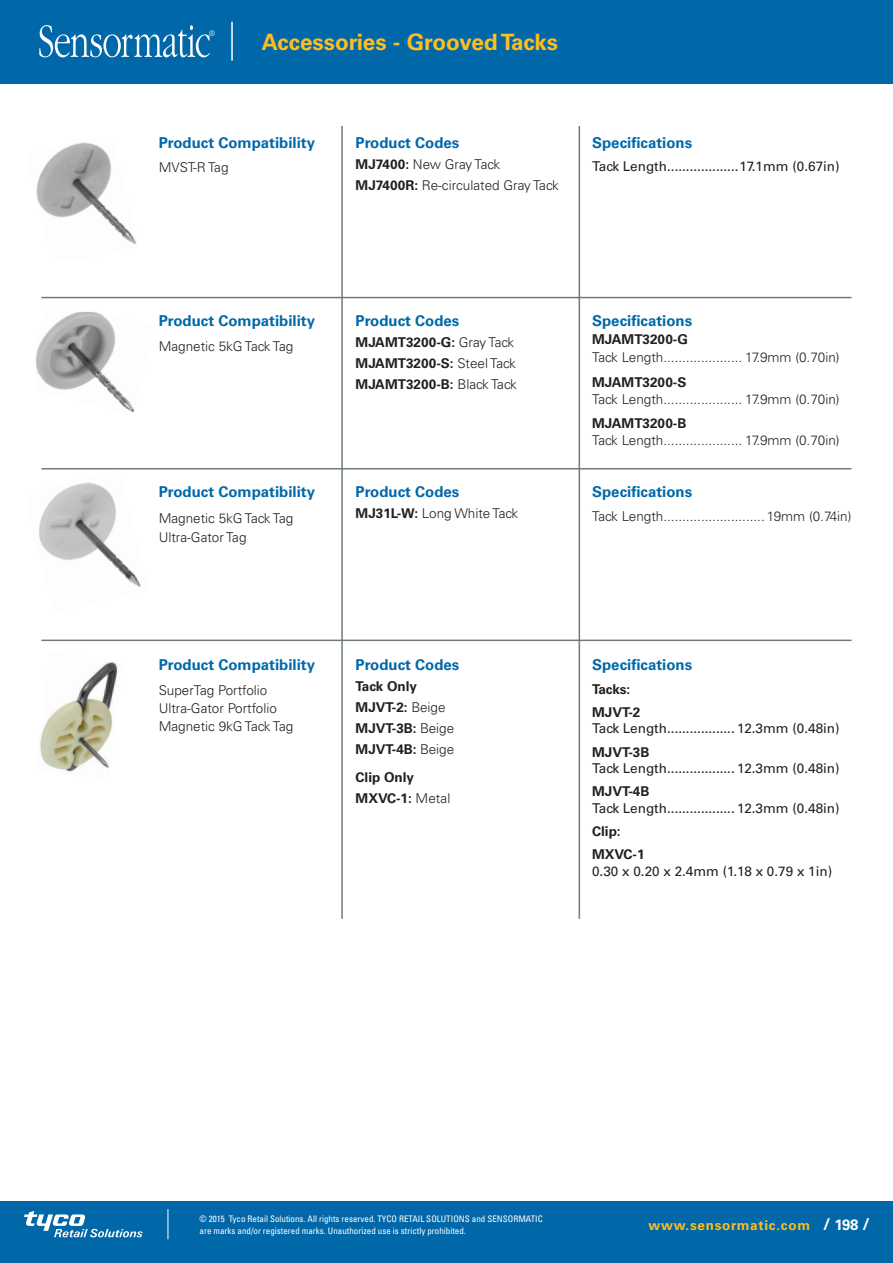
<style>
.page{position:relative;width:893px;height:1263px;background:#fff}
.page>*{position:absolute;margin:0;border:0;box-sizing:border-box;transform-origin:0 0}
.t1{font:700 22.5px "Univers LT Std";color:#fdbe1f}
.t2{font:700 15px "Univers LT Std";color:#0068a9}
.t3{font:300 13.5px/18px "Univers LT Std";color:#231f20}
.t4{font:13.5px "Univers LT Std";color:#231f20}
.t5{font:700 13.5px/21px "Univers LT Std";color:#231f20}
.t6{font:700 13.5px "Univers LT Std";letter-spacing:.055em;color:#fdbe1f}
.t7{font:condensed 9px/12px "Univers LT Std";color:#fff}
.s1{font-weight:700}
.s2{font-weight:300}
.s3{font-size:16.5px;color:#fff}
.s4{font-size:15px;color:#fff}
</style>
<div class="page">
<div style="left:0;top:1201px;width:893px;height:62px;background:#0068a9"></div>
<svg style="left:24px;top:1211px;width:118px;height:26px"></svg>
<hr style="left:168px;top:1209px;width:1px;height:30px;background:#fff">
<div style="left:0;top:0;width:893px;height:83px;background:#0068a9"></div>
<svg style="left:39px;top:25px;width:176px;height:32px"></svg>
<hr style="left:231px;top:22px;width:2px;height:39px;background:#fff">
<hr style="left:41px;top:297px;width:810px;height:1px;background:#70797c">
<hr style="left:41px;top:468px;width:810px;height:1px;background:#70797c">
<hr style="left:41px;top:640px;width:810px;height:1px;background:#70797c">
<hr style="left:579px;top:126px;width:1px;height:793px;background:#70797c">
<hr style="left:341px;top:126px;width:2px;height:793px;background:#70797c">
<img style="left:36px;top:142px;width:101px;height:103px">
<img style="left:38px;top:469px;width:110px;height:118px">
<img style="left:40px;top:662px;width:78px;height:110px">
<img style="left:35px;top:312px;width:100px;height:101px">
<h1 class="t1" style="left:262px;top:29px;width:298px">Accessories - Grooved Tacks</h1>
<p class="t2" style="left:159px;top:134px;width:158px">Product Compatibility</p>
<p class="t3" style="left:159px;top:159px;width:71px">MVST-R Tag</p>
<p class="t2" style="left:356px;top:134px;width:105px">Product Codes</p>
<p class="t3" style="left:356px;top:153px;width:205px;line-height:21px"><span class="s1">MJ7400:</span> New Gray Tack<br><span class="s1">MJ7400R:</span> Re-circulated Gray Tack</p>
<p class="t2" style="left:592px;top:134px;width:102px">Specifications</p>
<p class="t4" style="left:592px;top:158px;width:249px">Tack Length...................17.1mm (0.67in)</p>
<p class="t2" style="left:159px;top:312px;width:158px">Product Compatibility</p>
<p class="t3" style="left:159px;top:337px;width:136px">Magnetic 5kG Tack Tag</p>
<p class="t2" style="left:159px;top:482px;width:158px">Product Compatibility</p>
<p class="t3" style="left:159px;top:508px;width:136px;line-height:19.5px">Magnetic 5kG Tack Tag<br>Ultra-Gator Tag</p>
<p class="t2" style="left:356px;top:312px;width:105px">Product Codes</p>
<p class="t5" style="left:356px;top:332px;width:163px">MJAMT3200-G: <span class="s2">Gray Tack<br></span>MJAMT3200-S: <span class="s2">Steel Tack<br></span>MJAMT3200-B: <span class="s2">Black Tack</span></p>
<p class="t2" style="left:356px;top:482px;width:105px">Product Codes</p>
<p class="t3" style="left:356px;top:504px;width:164px"><span class="s1">MJ31L-W:</span> Long White Tack</p>
<p class="t2" style="left:592px;top:312px;width:102px">Specifications</p>
<p class="t5" style="left:592px;top:329px;width:97px">MJAMT3200-G</p>
<p class="t3" style="left:592px;top:348px;width:249px">Tack Length..................... 17.9mm (0.70in)</p>
<p class="t5" style="left:592px;top:372px;width:96px">MJAMT3200-S</p>
<p class="t3" style="left:592px;top:390px;width:249px">Tack Length..................... 17.9mm (0.70in)</p>
<p class="t5" style="left:592px;top:413px;width:96px">MJAMT3200-B</p>
<p class="t3" style="left:592px;top:431px;width:249px">Tack Length..................... 17.9mm (0.70in)</p>
<p class="t2" style="left:592px;top:482px;width:102px">Specifications</p>
<p class="t3" style="left:592px;top:507px;width:261px">Tack Length........................... 19mm (0.74in)</p>
<p class="t2" style="left:159px;top:656px;width:158px">Product Compatibility</p>
<p class="t3" style="left:159px;top:681px;width:136px">SuperTag Portfolio<br>Ultra-Gator Portfolio<br>Magnetic 9kG Tack Tag</p>
<p class="t2" style="left:356px;top:656px;width:105px">Product Codes</p>
<p class="t5" style="left:356px;top:676px;width:100px">Tack Only<br>MJVT-2: <span class="s2">Beige<br></span>MJVT-3B: <span class="s2">Beige<br></span>MJVT-4B: <span class="s2">Beige</span></p>
<p class="t5" style="left:356px;top:767px;width:96px">Clip Only<br>MXVC-1: <span class="s2">Metal</span></p>
<p class="t2" style="left:592px;top:656px;width:102px">Specifications</p>
<p class="t5" style="left:592px;top:677px;width:50px;line-height:23.2px">Tacks:<br>MJVT-2</p>
<p class="t4" style="left:592px;top:720px;width:249px">Tack Length.................. 12.3mm (0.48in)</p>
<p class="t5" style="left:592px;top:741px;width:59px">MJVT-3B</p>
<p class="t4" style="left:592px;top:760px;width:249px">Tack Length.................. 12.3mm (0.48in)</p>
<p class="t5" style="left:592px;top:781px;width:59px">MJVT-4B</p>
<p class="t4" style="left:592px;top:800px;width:249px">Tack Length.................. 12.3mm (0.48in)</p>
<p class="t5" style="left:592px;top:820px;width:54px;line-height:23.2px">Clip:<br>MXVC-1</p>
<p class="t4" style="left:592px;top:863px;width:242px">0.30 x 0.20 x 2.4mm (1.18 x 0.79 x 1in)</p>
<p class="t7" style="left:199px;top:1213px;width:345px">© 2015 Tyco Retail Solutions. All rights reserved. TYCO RETAIL SOLUTIONS and SENSORMATIC are marks and/or registered marks. Unauthorized use is strictly prohibited.</p>
<p class="t6" style="left:648px;top:1217px;width:223px">www.sensormatic.com <span class="s3">/</span> <span class="s4">198</span> <span class="s3">/</span></p>
</div>
